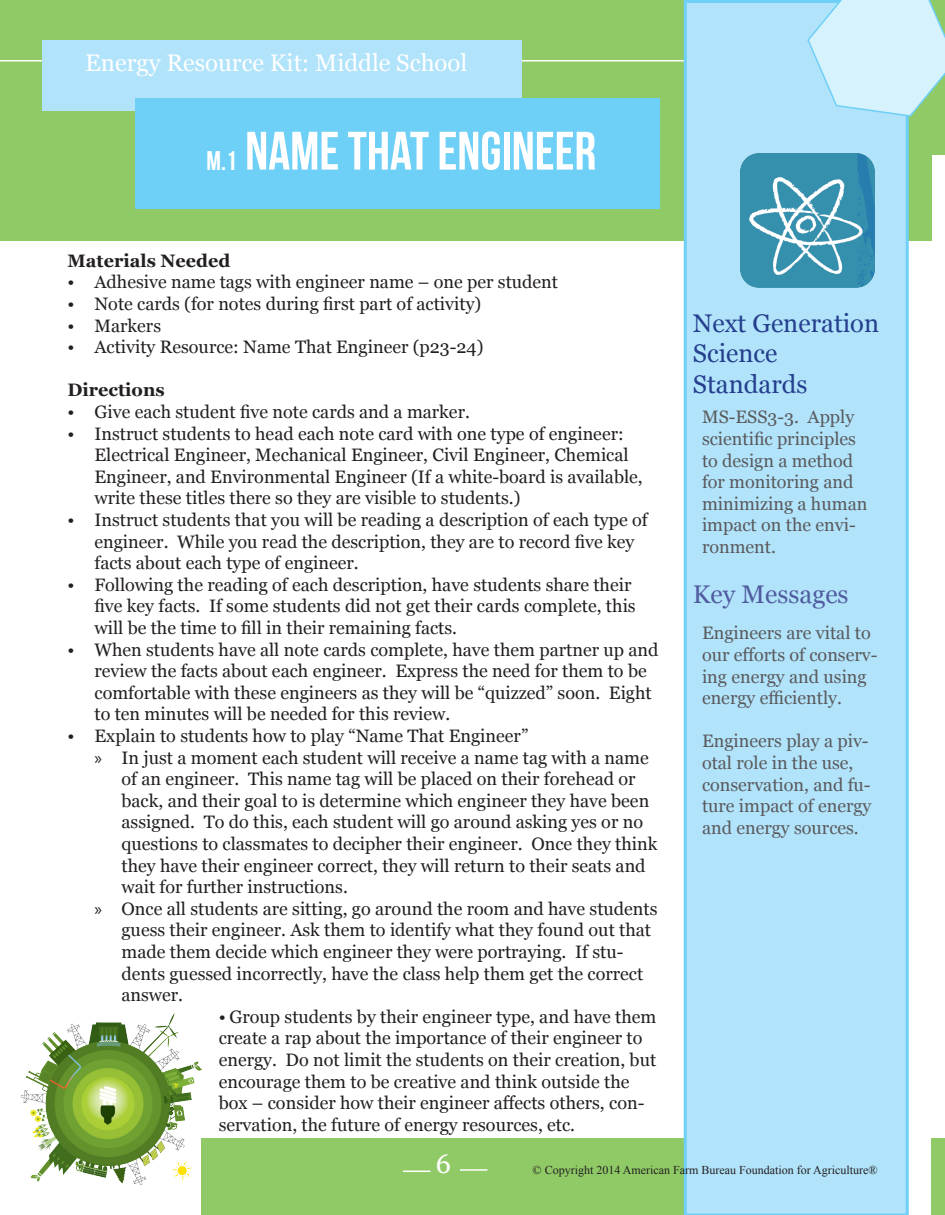
<style>
.page{position:relative;width:945px;height:1215px;background:#fff}
.page>*{position:absolute;margin:0;border:0;box-sizing:border-box;transform-origin:0 0}
.t1{font:54px "Bebas Neue";color:#fff}
.t2{font:27px "Georgia";color:#fff}
.t3{font:25.5px/30.6px "Georgia";color:#253f8e}
.t4{font:25.5px "Georgia";color:#505c9f}
.t5{font:24px "Georgia";color:#fff}
.t6{font:18px/21.6px "Georgia";color:#231f20}
.t7{font:18px/21.6px "Georgia";color:#5a5a5d}
.t8{font:700 18px "Georgia";color:#231f20}
.t9{font:12px "Times New Roman";color:#231f20}
.s1{font-size:27px}
.s2{font-family:"Myriad Pro"}
</style>
<div class="page">
<div style="left:932px;top:0;width:13px;height:155px;background:#90ca66"></div>
<div style="left:932px;top:1138px;width:13px;height:77px;background:#90ca66"></div>
<div style="left:201px;top:1138px;width:484px;height:77px;background:#90ca66"></div>
<div style="left:0;top:0;width:932px;height:241px;background:#90ca66"></div>
<hr style="left:0;top:60px;width:945px;height:2px;background:#fff">
<svg style="left:403px;top:1171px;width:27px;height:1px"></svg>
<hr style="left:460px;top:1169px;width:28px;height:2px;background:#fff">
<div style="left:684px;top:0;width:225px;height:1215px;background:#b1e3fa"></div>
<div style="left:42px;top:40px;width:480px;height:71px;background:#b1e3fa"></div>
<div style="left:135px;top:98px;width:524px;height:111px;background:#6ed0f7"></div>
<svg style="left:806px;top:0;width:139px;height:118px;background:#c8ecf2"></svg>
<img style="left:740px;top:154px;width:134px;height:134px">
<img style="left:20px;top:1014px;width:181px;height:171px">
<p class="t5" style="left:85px;top:46px;width:384px">Energy Resource Kit: Middle School</p>
<p class="t1" style="left:206px;top:121px;width:391px"><span class="s1">M.1</span> NAME THAT ENGINEER</p>
<p class="t8" style="left:68px;top:249px;width:164px">Materials Needed</p>
<p class="t6" style="left:68px;top:271px;width:492px">• Adhesive name tags with engineer name – one per student</p>
<p class="t6" style="left:68px;top:292px;width:415px">• Note cards (for notes during first part of activity)</p>
<p class="t6" style="left:68px;top:314px;width:95px">• Markers</p>
<p class="t6" style="left:68px;top:336px;width:418px">• Activity Resource: Name That Engineer (p23-24)</p>
<p class="t8" style="left:68px;top:379px;width:99px">Directions</p>
<p class="t6" style="left:68px;top:400px;width:404px">• Give each student five note cards and a marker.</p>
<p class="t6" style="left:94px;top:422px;width:550px;text-indent:-27px">• Instruct students to head each note card with one type of engineer:<br>Electrical Engineer, Mechanical Engineer, Civil Engineer, Chemical Engineer, and Environmental Engineer (If a white-board is available, write these titles there so they are visible to students.)</p>
<p class="t6" style="left:94px;top:508px;width:555px;text-indent:-27px">• Instruct students that you will be reading a description of each type of engineer. While you read the description, they are to record five key facts about each type of engineer.</p>
<p class="t6" style="left:94px;top:573px;width:543px;text-indent:-27px">• Following the reading of each description, have students share their five key facts. If some students did not get their cards complete, this will be the time to fill in their remaining facts.</p>
<p class="t6" style="left:94px;top:638px;width:565px;text-indent:-27px">• When students have all note cards complete, have them partner up and review the facts about each engineer. Express the need for them to be comfortable with these engineers as they will be “quizzed” soon. Eight to ten minutes will be needed for this review.</p>
<p class="t6" style="left:68px;top:724px;width:462px">• Explain to students how to play “Name That Engineer”</p>
<p class="t6" style="left:122px;top:746px;width:538px;text-indent:-27px"><span class="s2">»</span> In just a moment each student will receive a name tag with a name of an engineer. This name tag will be placed on their forehead or back, and their goal to is determine which engineer they have been assigned. To do this, each student will go around asking yes or no questions to classmates to decipher their engineer. Once they think they have their engineer correct, they will return to their seats and wait for further instructions.</p>
<p class="t6" style="left:122px;top:897px;width:538px;text-indent:-27px"><span class="s2">»</span> Once all students are sitting, go around the room and have students guess their engineer. Ask them to identify what they found out that made them decide which engineer they were portraying. If stu&shy;dents guessed incorrectly, have the class help them get the correct answer.</p>
<p class="t6" style="left:219px;top:1005px;width:439px">• Group students by their engineer type, and have them create a rap about the importance of their engineer to energy. Do not limit the students on their creation, but encourage them to be creative and think outside the box – consider how their engineer affects others, con&shy;servation, the future of energy resources, etc.</p>
<p class="t2" style="left:436px;top:1144px;width:17px">6</p>
<p class="t3" style="left:693px;top:307px;width:188px">Next Generation<br>Science<br>Standards</p>
<p class="t7" style="left:702px;top:406px;width:167px">MS-ESS3-3. Apply scientific principles to design a method for monitoring and minimizing a human impact on the envi&shy;ronment.</p>
<p class="t4" style="left:693px;top:575px;width:157px">Key Messages</p>
<p class="t7" style="left:702px;top:622px;width:177px">Engineers are vital to our efforts of conserv&shy;ing energy and using energy efficiently.</p>
<p class="t7" style="left:702px;top:730px;width:171px">Engineers play a piv&shy;otal role in the use, conservation, and fu&shy;ture impact of energy and energy sources.</p>
<p class="t9" style="left:533px;top:1162px;width:346px">© Copyright 2014 American Farm Bureau Foundation for Agriculture®</p>
</div>
